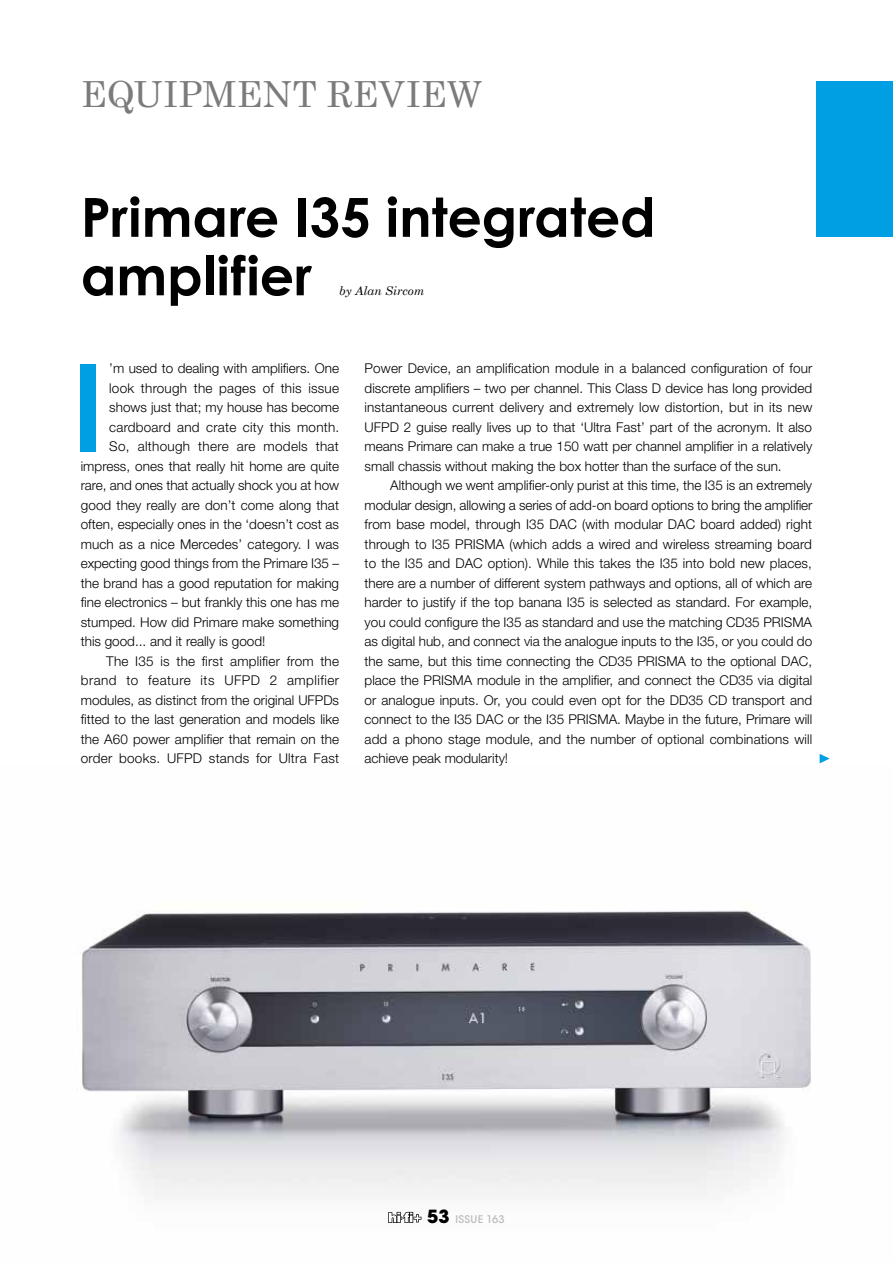
<style>
.page{position:relative;width:893px;height:1263px;background:#fff}
.page>*{position:absolute;margin:0;border:0;box-sizing:border-box;transform-origin:0 0}
.t1{font:500 122.7px "Helvetica Neue LT Std";color:#009fe3}
.t2{font:700 54px/58.5px "Century Gothic";letter-spacing:.005em;color:#000}
.t3{font:36px "Century Schoolbook";color:#7c7b7b}
.t4{font:300 13.5px/19.5px "Helvetica Neue LT Std";color:#000;text-align:justify}
.t5{font:300 13.5px "Helvetica Neue LT Std";letter-spacing:.02em;color:#000}
.t6{font:300 13.5px "Helvetica Neue LT Std";letter-spacing:.035em;color:#000}
.t7{font:300 13.5px "Helvetica Neue LT Std";letter-spacing:.025em;color:#000}
.t8{font:italic 12px "Century Schoolbook";color:#000}
.t9{font:500 10.5px "ITC Avant Garde Std";letter-spacing:.025em;color:#bcbcbc}
.s1{font-weight:700;font-size:18px;color:#000}
</style>
<div class="page">
<img style="left:77px;top:910px;width:734px;height:310px">
<svg style="left:820px;top:754px;width:10px;height:9px"></svg>
<svg style="left:388px;top:1212px;width:33px;height:11px"></svg>
<div style="left:816px;top:81px;width:77px;height:156px;background:#009fe3"></div>
<h3 class="t3" style="left:81px;top:72px;width:403px">EQUIPMENT REVIEW</h3>
<h2 class="t2" style="left:81px;top:187px;width:576px">Primare I35 integrated amplifier</h2>
<p class="t8" style="left:339px;top:284px;width:87px">by Alan Sircom</p>
<h1 class="t1" style="left:71px;top:334px;width:36px">I</h1>
<p class="t4" style="left:109px;top:358px;width:231px">’m used to dealing with amplifiers. One</p>
<p class="t4" style="left:109px;top:378px;width:231px">look through the pages of this issue</p>
<p class="t4" style="left:109px;top:397px;width:231px">shows just that; my house has become</p>
<p class="t4" style="left:109px;top:417px;width:231px">cardboard and crate city this month.</p>
<p class="t7" style="left:109px;top:438px;width:231px">So, although there are models that</p>
<p class="t4" style="left:81px;top:456px;width:260px">impress, ones that really hit home are quite</p>
<p class="t4" style="left:81px;top:475px;width:260px">rare, and ones that actually shock you at how</p>
<p class="t4" style="left:81px;top:495px;width:260px">good they really are don’t come along that</p>
<p class="t4" style="left:81px;top:514px;width:260px">often, especially ones in the ‘doesn’t cost as</p>
<p class="t4" style="left:81px;top:534px;width:260px">much as a nice Mercedes’ category. I was</p>
<p class="t4" style="left:81px;top:553px;width:260px">expecting good things from the Primare I35 –</p>
<p class="t4" style="left:81px;top:573px;width:260px">the brand has a good reputation for making</p>
<p class="t4" style="left:81px;top:592px;width:260px">fine electronics – but frankly this one has me</p>
<p class="t4" style="left:81px;top:612px;width:260px">stumped. How did Primare make something</p>
<p class="t4" style="left:81px;top:631px;width:186px">this good... and it really is good!</p>
<p class="t4" style="left:106px;top:651px;width:234px">The I35 is the first amplifier from the</p>
<p class="t6" style="left:81px;top:672px;width:260px">brand to feature its UFPD 2 amplifier</p>
<p class="t4" style="left:81px;top:690px;width:260px">modules, as distinct from the original UFPDs</p>
<p class="t4" style="left:81px;top:709px;width:260px">fitted to the last generation and models like</p>
<p class="t4" style="left:81px;top:729px;width:260px">the A60 power amplifier that remain on the</p>
<p class="t5" style="left:81px;top:750px;width:260px">order books. UFPD stands for Ultra Fast</p>
<p class="t4" style="left:365px;top:358px;width:449px">Power Device, an amplification module in a balanced configuration of four discrete amplifiers – two per channel. This Class D device has long provided instantaneous current delivery and extremely low distortion, but in its new UFPD 2 guise really lives up to that ‘Ultra Fast’ part of the acronym. It also means Primare can make a true 150 watt per channel amplifier in a relatively small chassis without making the box hotter than the surface of the sun.</p>
<p class="t4" style="left:365px;top:475px;width:449px;text-indent:26px">Although we went amplifier-only purist at this time, the I35 is an extremely modular design, allowing a series of add-on board options to bring the amplifier from base model, through I35 DAC (with modular DAC board added) right through to I35 PRISMA (which adds a wired and wireless streaming board to the I35 and DAC option). While this takes the I35 into bold new places, there are a number of different system pathways and options, all of which are harder to justify if the top banana I35 is selected as standard. For example, you could configure the I35 as standard and use the matching CD35 PRISMA as digital hub, and connect via the analogue inputs to the I35, or you could do the same, but this time connecting the CD35 PRISMA to the optional DAC, place the PRISMA module in the amplifier, and connect the CD35 via digital or analogue inputs. Or, you could even opt for the DD35 CD transport and connect to the I35 DAC or the I35 PRISMA. Maybe in the future, Primare will add a phono stage module, and the number of optional combinations will achieve peak modularity!</p>
<p class="t9" style="left:427px;top:1213px;width:79px"><span class="s1">53</span> ISSUE 163</p>
</div>
